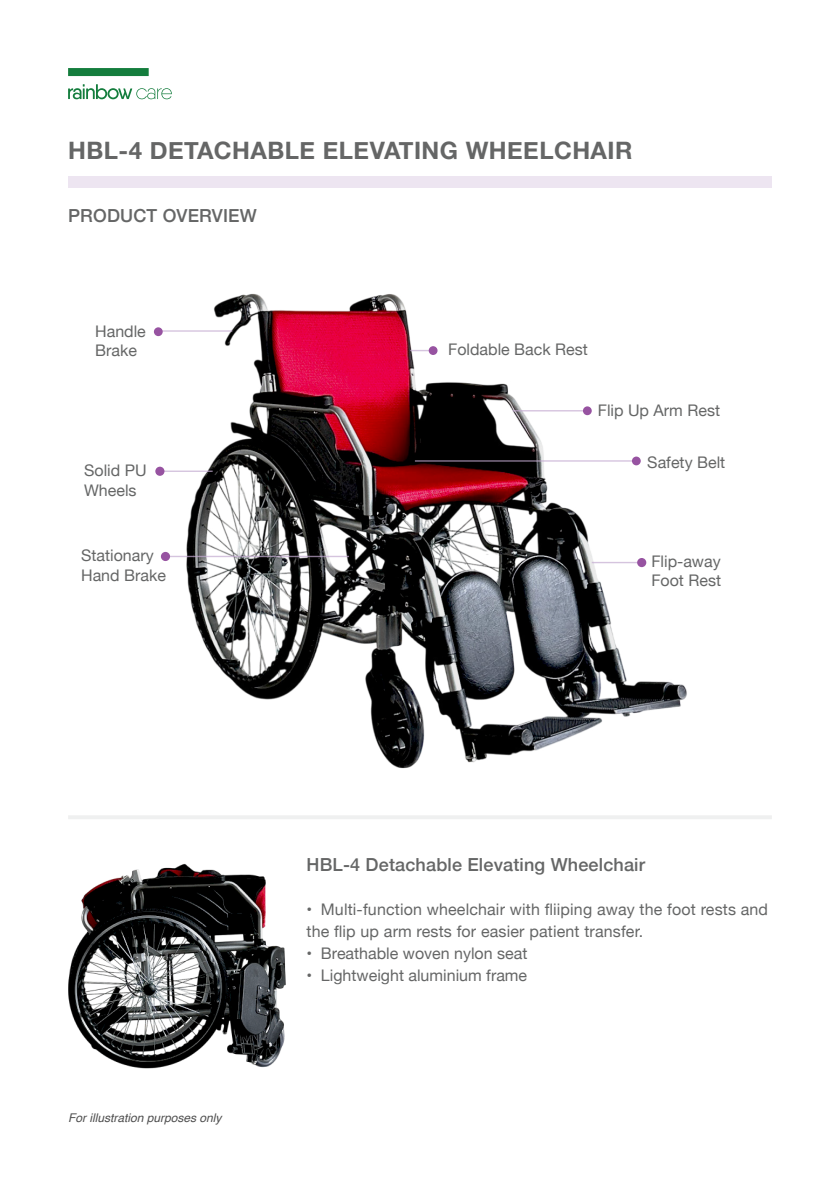
<style>
.page{position:relative;width:840px;height:1191px;background:#fff}
.page>*{position:absolute;margin:0;border:0;box-sizing:border-box;transform-origin:0 0}
.t1{font:700 24px "Helvetica Neue";letter-spacing:.02em;color:#656666}
.t2{font:500 18px "Helvetica Neue";letter-spacing:.01em;color:#656666}
.t3{font:16px/19.2px "Helvetica Neue";color:#656666}
.t4{font:italic 12px "Helvetica";color:#4f4f4f}
</style>
<div class="page">
<img style="left:69px;top:863px;width:217px;height:206px">
<img style="left:181px;top:293px;width:506px;height:476px">
<div style="left:68px;top:68px;width:81px;height:8px;background:#147d3d"></div>
<div style="left:68px;top:176px;width:703px;height:11px;background:#ede5f1"></div>
<svg style="left:68px;top:84px;width:104px;height:15px"></svg>
<hr style="left:512px;top:410px;width:78px;height:1px;background:#c4abd1">
<svg style="left:410px;top:350px;width:18px;height:1px"></svg>
<hr style="left:414px;top:460px;width:225px;height:2px;background:#c4abd1">
<hr style="left:162px;top:556px;width:187px;height:1px;background:#c4abd1">
<hr style="left:156px;top:470px;width:56px;height:2px;background:#c4abd1">
<hr style="left:591px;top:562px;width:53px;height:1px;background:#c4abd1">
<div style="left:582px;top:406px;width:9px;height:9px;background:#9753a1;border-radius:50%"></div>
<div style="left:428px;top:346px;width:9px;height:9px;background:#9753a1;border-radius:50%"></div>
<div style="left:631px;top:456px;width:9px;height:9px;background:#9753a1;border-radius:50%"></div>
<div style="left:161px;top:552px;width:9px;height:9px;background:#9753a1;border-radius:50%"></div>
<div style="left:155px;top:467px;width:9px;height:9px;background:#9753a1;border-radius:50%"></div>
<svg style="left:636px;top:558px;width:10px;height:9px"></svg>
<hr style="left:68px;top:815px;width:703px;height:4px;background:#eff0f0">
<hr style="left:154px;top:330px;width:78px;height:2px;background:#c4abd1">
<div style="left:154px;top:327px;width:9px;height:9px;background:#9753a1;border-radius:50%"></div>
<h1 class="t1" style="left:68px;top:136px;width:565px">HBL-4 DETACHABLE ELEVATING WHEELCHAIR</h1>
<p class="t2" style="left:68px;top:204px;width:190px">PRODUCT OVERVIEW</p>
<p class="t3" style="left:95px;top:322px;width:52px">Handle<br>Brake</p>
<p class="t3" style="left:84px;top:461px;width:64px">Solid PU<br>Wheels</p>
<p class="t3" style="left:81px;top:546px;width:86px">Stationary<br>Hand Brake</p>
<p class="t3" style="left:448px;top:340px;width:141px">Foldable Back Rest</p>
<p class="t3" style="left:597px;top:400px;width:124px">Flip Up Arm Rest</p>
<p class="t3" style="left:647px;top:453px;width:79px">Safety Belt</p>
<p class="t3" style="left:651px;top:551px;width:71px">Flip-away<br>Foot Rest</p>
<p class="t4" style="left:68px;top:1113px;width:155px">For illustration purposes only</p>
<p class="t2" style="left:306px;top:853px;width:340px">HBL-4 Detachable Elevating Wheelchair</p>
<p class="t3" style="left:306px;top:898px;width:463px;line-height:22px">• Multi-function wheelchair with fliiping away the foot rests and the flip up arm rests for easier patient transfer.</p>
<p class="t3" style="left:306px;top:943px;width:222px">• Breathable woven nylon seat</p>
<p class="t3" style="left:306px;top:965px;width:222px">• Lightweight aluminium frame</p>
</div>
